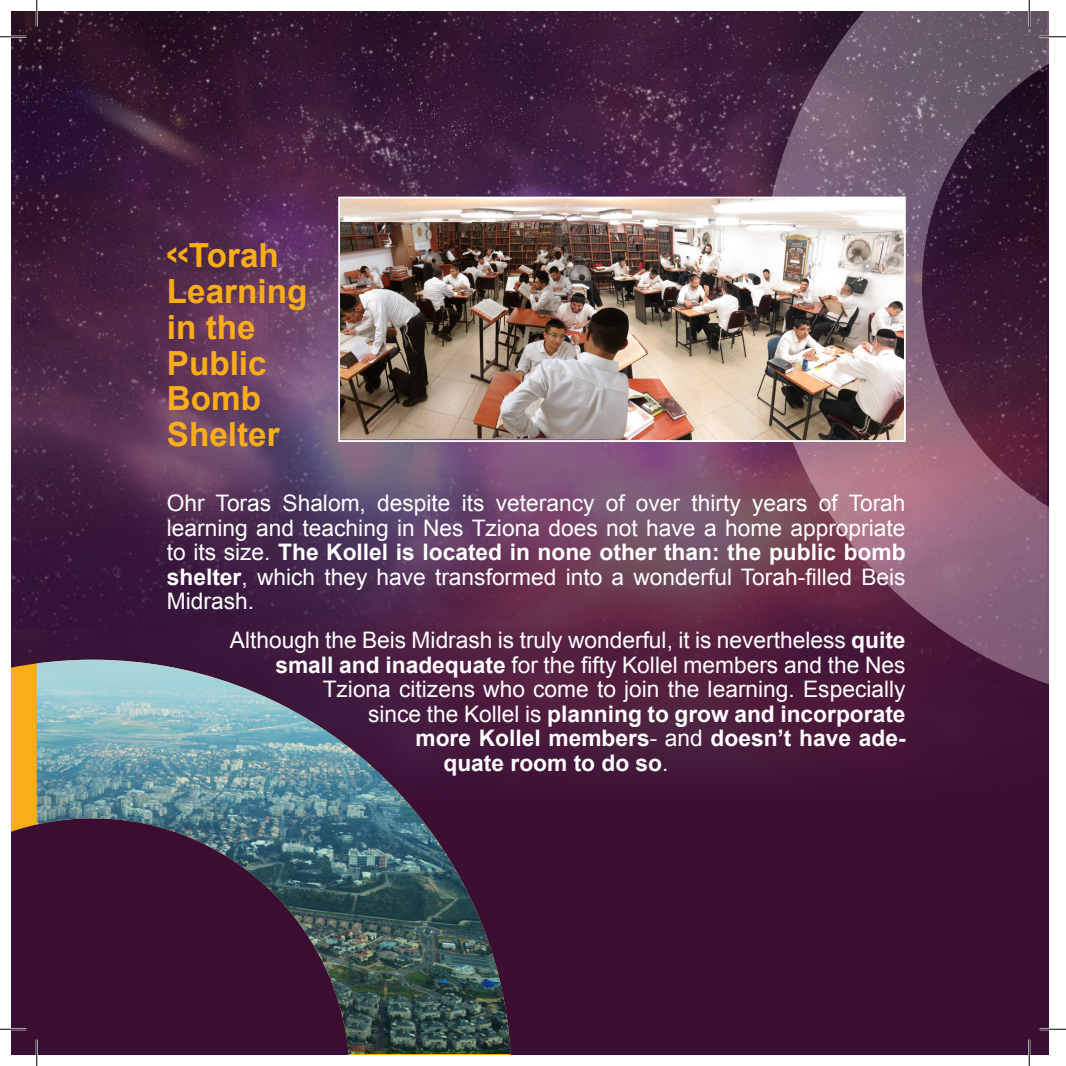
<style>
.page{position:relative;width:1066px;height:1066px;background:#fff}
.page>*{position:absolute;margin:0;border:0;box-sizing:border-box;transform-origin:0 0}
.t1{font:700 33.25px/35.9px "Arial";color:#faad19}
.t2{font:22.75px/24.5px "Arial";color:#fff;text-align:justify}
.t3{font:700 22.75px "Arial";color:#fff}
.s1{font-family:"Fb Practica Narrow";font-size:33.77px}
.s2{font-weight:700}
.s3{font-weight:400}
</style>
<div class="page">
<img style="left:12px;top:12px;width:14px;height:647px">
<div style="left:26px;top:12px;width:1023px;height:1042px;background:#3a0d32"></div>
<img style="left:27px;top:12px;width:935px;height:760px">
<svg style="left:762px;top:12px;width:287px;height:694px"></svg>
<svg style="left:12px;top:659px;width:499px;height:395px;fill:#3a0d32"></svg>
<img style="left:37px;top:659px;width:473px;height:395px">
<img style="left:341px;top:200px;width:561px;height:239px">
<div style="left:338px;top:197px;width:567px;height:245px;border:2px solid #fff"></div>
<hr style="left:0;top:36px;width:26px;height:2px;background:#fff">
<hr style="left:1039px;top:36px;width:27px;height:2px;background:#fff">
<hr style="left:0;top:1028px;width:26px;height:2px;background:#fff">
<hr style="left:1039px;top:1028px;width:27px;height:2px;background:#fff">
<hr style="left:36px;top:0;width:2px;height:26px;background:#fff">
<hr style="left:36px;top:1039px;width:2px;height:27px;background:#fff">
<hr style="left:1028px;top:0;width:2px;height:26px;background:#fff">
<hr style="left:1028px;top:1039px;width:2px;height:27px;background:#fff">
<svg style="left:0;top:36px;width:26px;height:1px"></svg>
<svg style="left:1039px;top:36px;width:27px;height:1px"></svg>
<svg style="left:0;top:1029px;width:26px;height:1px"></svg>
<svg style="left:1039px;top:1029px;width:27px;height:1px"></svg>
<svg style="left:36px;top:0;width:1px;height:26px"></svg>
<svg style="left:36px;top:1039px;width:1px;height:27px"></svg>
<svg style="left:1029px;top:0;width:1px;height:26px"></svg>
<svg style="left:1029px;top:1039px;width:1px;height:27px"></svg>
<p class="t1" style="left:167px;top:238px;width:142px"><span class="s1">&lt;&lt;</span>Torah<br>Learning in the<br>Public<br>Bomb<br>Shelter</p>
<p class="t2" style="left:167px;top:491px;width:740px">Ohr Toras Shalom, despite its veterancy of over thirty years of Torah learning and teaching in Nes Tziona does not have a home appropriate to its size. <span class="s2">The Kollel is located in none other than: the public bomb shelter</span>, which they have transformed into a wonderful Torah-filled Beis Midrash.</p>
<p class="t2" style="left:230px;top:627px;width:677px">Although the Beis Midrash is truly wonderful, it is nevertheless <span class="s2">quite</span></p>
<p class="t2" style="left:275px;top:652px;width:631px"><span class="s2">small and inadequate</span> for the fifty Kollel members and the Nes</p>
<p class="t2" style="left:323px;top:677px;width:584px">Tziona citizens who come to join the learning. Especially</p>
<p class="t3" style="left:368px;top:697px;width:539px"><span class="s3">since the Kollel is</span> planning to grow and incorporate</p>
<p class="t3" style="left:415px;top:722px;width:491px">more Kollel members<span class="s3">- and</span> doesn’t have ade-</p>
<p class="t3" style="left:443px;top:747px;width:226px">quate room to do so<span class="s3">.</span></p>
</div>
